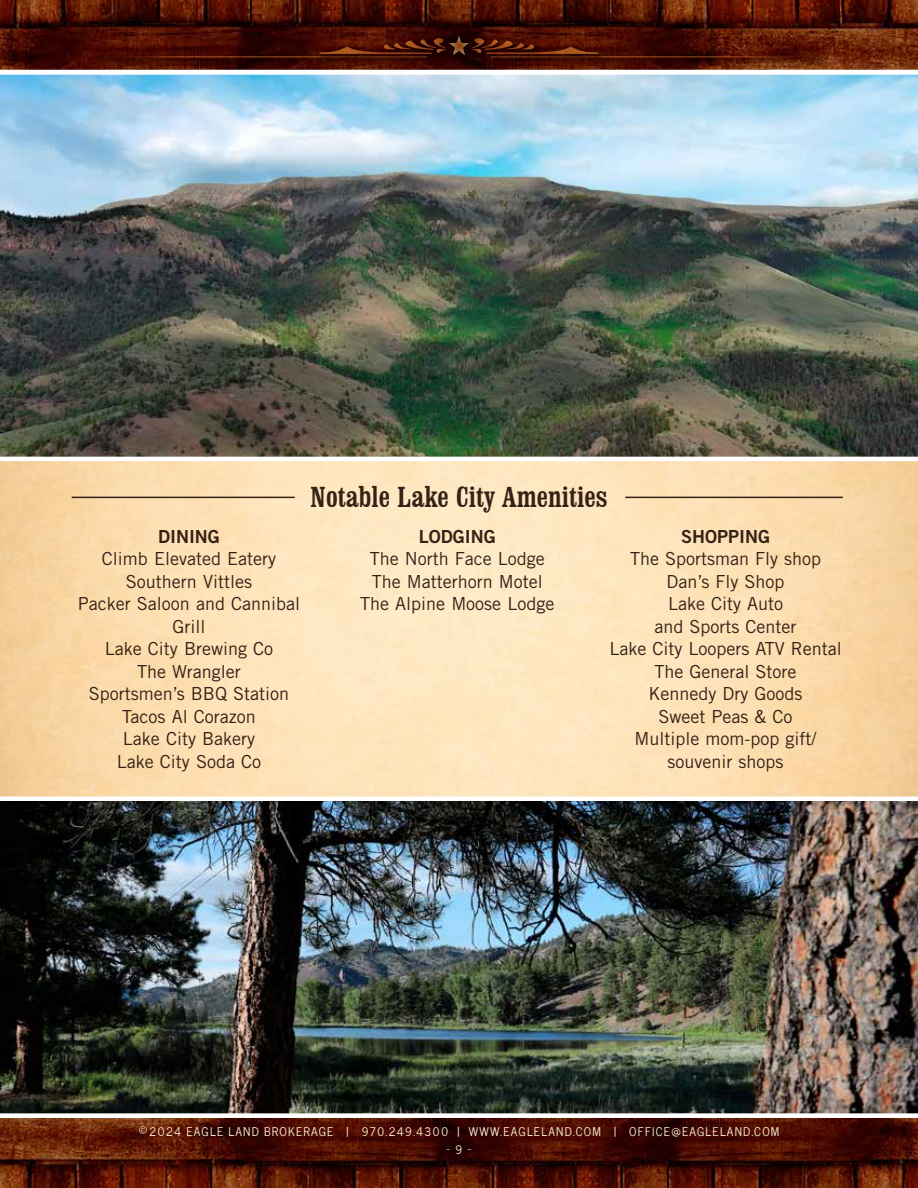
<style>
.page{position:relative;width:918px;height:1188px;background:#fff}
.page>*{position:absolute;margin:0;border:0;box-sizing:border-box;transform-origin:0 0}
.t1{font:condensed 30px "Clarendon BT";color:#342117}
.t2{font:18px/22.5px "Trade Gothic LT Std";color:#342117;text-align:center}
.t3{font:18px "Trade Gothic LT Std Bd 2";color:#342117}
.t4{font:12px "News Cycle";letter-spacing:.1em;color:#fbf3d9}
.s1{font-size:16.5px}
</style>
<div class="page">
<img style="left:0;top:463px;width:918px;height:331px">
<svg style="left:0;top:1120px;width:918px;height:68px;background:#4a1004"></svg>
<svg style="left:0;top:0;width:918px;height:68px;background:#4c1205"></svg>
<div style="left:487px;top:52px;width:345px;height:14px;background:#000;opacity:.84"></div>
<hr style="left:491px;top:56px;width:332px;height:1px;background:#fff">
<div style="left:468px;top:34px;width:139px;height:29px;background:#000;opacity:.84"></div>
<div style="left:91px;top:52px;width:345px;height:14px;background:#000;opacity:.84"></div>
<hr style="left:95px;top:56px;width:332px;height:1px;background:#fff">
<div style="left:315px;top:34px;width:140px;height:29px;background:#000;opacity:.84"></div>
<div style="left:436px;top:22px;width:46px;height:47px;background:#000;opacity:.52"></div>
<svg style="left:318px;top:36px;width:282px;height:19px;background:#541908"></svg>
<hr style="left:72px;top:497px;width:223px;height:1px;background:#342117">
<hr style="left:625px;top:497px;width:218px;height:1px;background:#342117">
<img style="left:0;top:68px;width:918px;height:395px">
<img style="left:0;top:794px;width:918px;height:326px">
<p class="t3" style="left:158px;top:525px;width:63px">DINING</p>
<p class="t2" style="left:78px;top:547px;width:224px">Climb Elevated Eatery<br>Southern Vittles<br>Packer Saloon and Cannibal<br>Grill<br>Lake City Brewing Co<br>The Wrangler<br>Sportsmen’s BBQ Station<br>Tacos Al Corazon<br>Lake City Bakery<br>Lake City Soda Co</p>
<h1 class="t1" style="left:310px;top:478px;width:299px">Notable Lake City Amenities</h1>
<p class="t3" style="left:419px;top:525px;width:79px">LODGING</p>
<p class="t2" style="left:360px;top:547px;width:196px">The North Face Lodge<br>The Matterhorn Motel<br>The Alpine Moose Lodge</p>
<p class="t3" style="left:681px;top:525px;width:90px">SHOPPING</p>
<p class="t2" style="left:609px;top:547px;width:234px">The Sportsman Fly shop<br>Dan’s Fly Shop<br>Lake City Auto<br>and Sports Center<br>Lake City Loopers ATV Rental<br>The General Store<br>Kennedy Dry Goods<br>Sweet Peas &amp; Co<br>Multiple mom-pop gift/ souvenir shops</p>
<p class="t4" style="left:139px;top:1121px;width:642px"><span class="s1">©</span>2024 EAGLE LAND BROKERAGE | 970.249.4300 | WWW.EAGLELAND.COM | OFFICE@EAGLELAND.COM</p>
<p class="t4" style="left:446px;top:1139px;width:26px">— 9 –</p>
</div>
